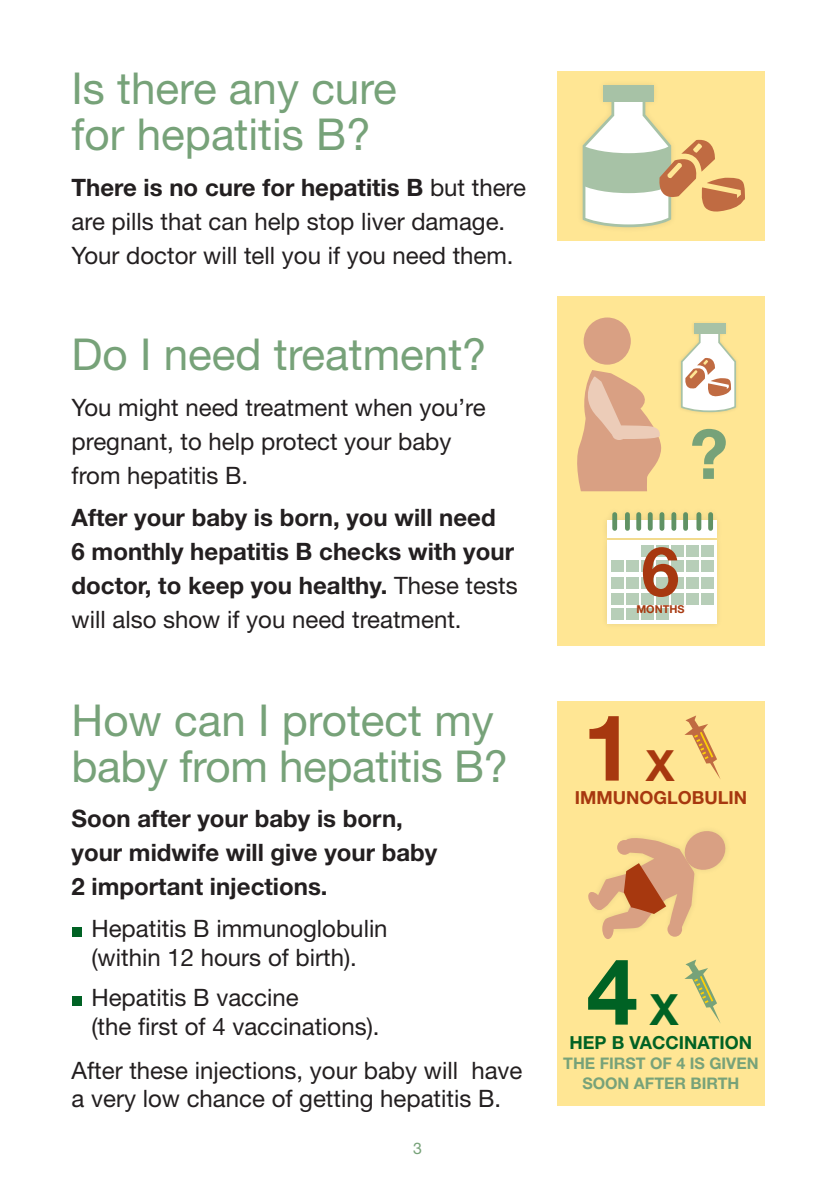
<style>
.page{position:relative;width:837px;height:1189px;background:#fff}
.page>*{position:absolute;margin:0;border:0;box-sizing:border-box;transform-origin:0 0}
.t1{font:700 92px "Helvetica Neue";color:#a7380f}
.t2{font:700 92px "Helvetica Neue";color:#006224}
.t3{font:700 68.4px "Helvetica Neue";color:#a7380f}
.t4{font:700 68.4px "Helvetica Neue";color:#77a279}
.t5{font:44px/46px "Helvetica Neue";color:#77a279}
.t6{font:24px/34px "Helvetica Neue";color:#231f20}
.t7{font:700 24px/34px "Helvetica Neue";color:#231f20}
.t8{font:700 18px "Helvetica Neue";color:#006224}
.t9{font:700 18px "Helvetica Neue";color:#a7380f}
.t10{font:700 16px/20px "Helvetica Neue";color:#77a279;text-align:center}
.t11{font:16px "Helvetica Neue";color:#77a279}
.t12{font:700 10.8px "Helvetica Neue";color:#a7380f}
.s1{font-weight:700}
.s2{font-weight:400}
.s3{font-size:43px}
</style>
<div class="page">
<div style="left:557px;top:72px;width:207px;height:168px;background:#ffe694"></div>
<div style="left:557px;top:296px;width:207px;height:349px;background:#ffe694"></div>
<div style="left:557px;top:701px;width:207px;height:404px;background:#ffe694"></div>
<div style="left:72px;top:926px;width:9px;height:10px;background:#006224"></div>
<div style="left:72px;top:995px;width:9px;height:10px;background:#006224"></div>
<div style="left:603px;top:85px;width:50px;height:17px;background:#a7c2a6"></div>
<svg style="left:582px;top:98px;width:163px;height:129px"></svg>
<svg style="left:684px;top:715px;width:37px;height:64px"></svg>
<svg style="left:684px;top:959px;width:37px;height:64px"></svg>
<div style="left:601px;top:506px;width:121px;height:124px;background:#231f20;opacity:.1"></div>
<div style="left:607px;top:540px;width:109px;height:84px;background:#fff"></div>
<div style="left:607px;top:520px;width:109px;height:18px;background:#fff"></div>
<div style="left:612px;top:514px;width:5px;height:14px;background:#609264"></div>
<div style="left:625px;top:514px;width:5px;height:14px;background:#609264"></div>
<div style="left:636px;top:514px;width:5px;height:14px;background:#609264"></div>
<div style="left:696px;top:514px;width:5px;height:14px;background:#609264"></div>
<div style="left:708px;top:514px;width:5px;height:14px;background:#609264"></div>
<div style="left:671px;top:514px;width:5px;height:14px;background:#609264"></div>
<div style="left:683px;top:514px;width:5px;height:14px;background:#609264"></div>
<div style="left:647px;top:514px;width:5px;height:14px;background:#609264"></div>
<div style="left:659px;top:514px;width:5px;height:14px;background:#609264"></div>
<div style="left:641px;top:545px;width:12px;height:12px;background:#b7ceb8"></div>
<div style="left:656px;top:545px;width:12px;height:12px;background:#b7ceb8"></div>
<div style="left:671px;top:545px;width:13px;height:12px;background:#b7ceb8"></div>
<div style="left:686px;top:545px;width:13px;height:12px;background:#b7ceb8"></div>
<div style="left:701px;top:545px;width:12px;height:12px;background:#b7ceb8"></div>
<div style="left:611px;top:560px;width:12px;height:12px;background:#b7ceb8"></div>
<div style="left:626px;top:560px;width:12px;height:12px;background:#b7ceb8"></div>
<div style="left:641px;top:560px;width:12px;height:12px;background:#b7ceb8"></div>
<div style="left:656px;top:560px;width:12px;height:12px;background:#b7ceb8"></div>
<div style="left:671px;top:560px;width:13px;height:12px;background:#b7ceb8"></div>
<div style="left:686px;top:560px;width:13px;height:12px;background:#b7ceb8"></div>
<div style="left:701px;top:560px;width:12px;height:12px;background:#b7ceb8"></div>
<div style="left:611px;top:577px;width:12px;height:11px;background:#b7ceb8"></div>
<div style="left:626px;top:577px;width:12px;height:11px;background:#b7ceb8"></div>
<div style="left:641px;top:577px;width:12px;height:11px;background:#b7ceb8"></div>
<div style="left:656px;top:577px;width:12px;height:11px;background:#b7ceb8"></div>
<div style="left:671px;top:577px;width:13px;height:11px;background:#b7ceb8"></div>
<div style="left:686px;top:577px;width:13px;height:11px;background:#b7ceb8"></div>
<div style="left:701px;top:577px;width:12px;height:11px;background:#b7ceb8"></div>
<div style="left:611px;top:592px;width:12px;height:12px;background:#b7ceb8"></div>
<div style="left:626px;top:592px;width:12px;height:12px;background:#b7ceb8"></div>
<div style="left:641px;top:592px;width:12px;height:12px;background:#b7ceb8"></div>
<div style="left:656px;top:592px;width:12px;height:12px;background:#b7ceb8"></div>
<div style="left:671px;top:592px;width:13px;height:12px;background:#b7ceb8"></div>
<div style="left:686px;top:592px;width:13px;height:12px;background:#b7ceb8"></div>
<div style="left:701px;top:592px;width:12px;height:12px;background:#b7ceb8"></div>
<div style="left:611px;top:607px;width:12px;height:12px;background:#b7ceb8"></div>
<div style="left:626px;top:607px;width:12px;height:12px;background:#b7ceb8"></div>
<div style="left:641px;top:607px;width:12px;height:12px;background:#b7ceb8"></div>
<div style="left:656px;top:607px;width:12px;height:12px;background:#b7ceb8"></div>
<div style="left:583px;top:317px;width:47px;height:48px;background:#d9a083;border-radius:50%"></div>
<svg style="left:577px;top:370px;width:85px;height:121px"></svg>
<div style="left:612px;top:430px;width:14px;height:10px;background:#ecccb8;border-radius:50%"></div>
<div style="left:677px;top:320px;width:62px;height:95px;background:#231f20;opacity:.1"></div>
<div style="left:694px;top:324px;width:31px;height:10px;background:#a7c2a6"></div>
<svg style="left:681px;top:331px;width:55px;height:81px"></svg>
<div style="left:667px;top:922px;width:15px;height:14px;background:#d9a083;border-radius:50%"></div>
<div style="left:602px;top:918px;width:11px;height:21px;background:#d9a083;border-radius:50%"></div>
<svg style="left:588px;top:831px;width:138px;height:101px"></svg>
<h3 class="t5" style="left:72px;top:65px;width:327px">Is there any cure for hepatitis B?</h3>
<p class="t6" style="left:72px;top:170px;width:456px"><span class="s1">There is no cure for hepatitis B</span> but there are pills that can help stop liver damage.<br>Your doctor will tell you if you need them.</p>
<h3 class="t5" style="left:72px;top:331px;width:416px">Do I need treatment?</h3>
<p class="t6" style="left:72px;top:390px;width:415px">You might need treatment when you’re pregnant, to help protect your baby from hepatitis B.</p>
<p class="t7" style="left:72px;top:500px;width:447px">After your baby is born, you will need<br>6 monthly hepatitis B checks with your doctor, to keep you healthy. <span class="s2">These tests will also show if you need treatment.</span></p>
<h3 class="t5" style="left:72px;top:696px;width:438px">How can I protect my baby from hepatitis B?</h3>
<p class="t7" style="left:72px;top:801px;width:367px">Soon after your baby is born, your midwife will give your baby<br>2 important injections.</p>
<p class="t6" style="left:91px;top:913px;width:298px;line-height:28.8px">Hepatitis B immunoglobulin (within 12 hours of birth).</p>
<p class="t6" style="left:91px;top:982px;width:290px;line-height:28.8px">Hepatitis B vaccine<br>(the first of 4 vaccinations).</p>
<p class="t6" style="left:72px;top:1055px;width:452px;line-height:28.8px">After these injections, your baby will have a very low chance of getting hepatitis B.</p>
<p class="t11" style="left:413px;top:1138px;width:10px">3</p>
<h2 class="t4" style="left:690px;top:412px;width:40px">?</h2>
<h2 class="t3" style="left:641px;top:529px;width:40px">6</h2>
<p class="t12" style="left:636px;top:602px;width:50px">MONTHS</p>
<h1 class="t1" style="left:582px;top:691px;width:93px">1 <span class="s3">X</span></h1>
<p class="t9" style="left:574px;top:786px;width:174px">IMMUNOGLOBULIN</p>
<h1 class="t2" style="left:586px;top:935px;width:93px">4 <span class="s3">X</span></h1>
<p class="t8" style="left:569px;top:1031px;width:184px">HEP B VACCINATION</p>
<p class="t10" style="left:563px;top:1052px;width:197px">THE FIRST OF 4 IS GIVEN<br>SOON AFTER BIRTH</p>
</div>
